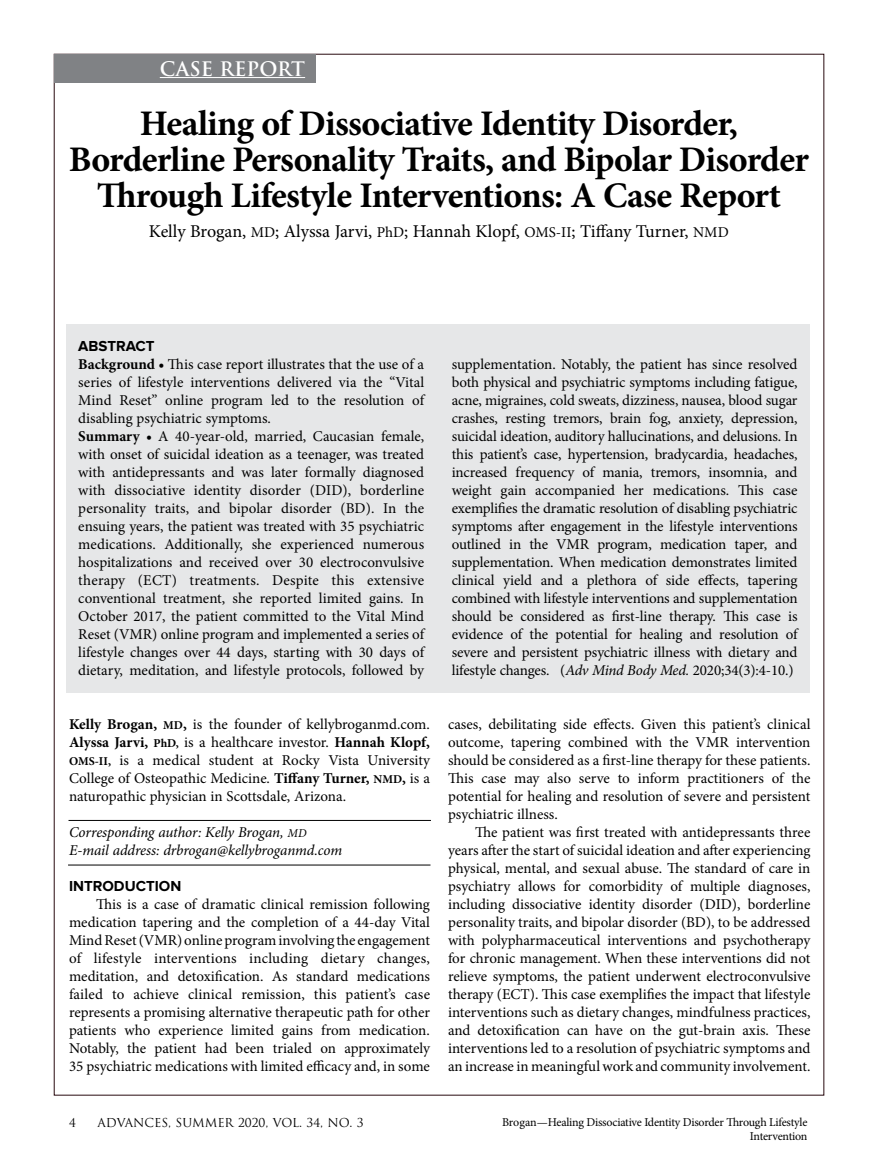
<style>
.page{position:relative;width:878px;height:1175px;background:#fff}
.page>*{position:absolute;margin:0;border:0;box-sizing:border-box;transform-origin:0 0}
.t1{font:700 36px/36px "Minion Pro";letter-spacing:-.02em;color:#000;text-align:center}
.t2{font:700 19.5px "Trajan Pro";color:#fff}
.t3{font:18px "Minion Pro";letter-spacing:-.005em;color:#000}
.t4{font:15px/18px "Minion Pro";color:#000;text-align:justify}
.t5{font:italic 15px/18px "Minion Pro";letter-spacing:-.01em;color:#000}
.t6{font:700 15px "Proxima Nova";color:#000}
.t7{font:12px/14.4px "Minion Pro";letter-spacing:-.02em;color:#000;text-align:right}
.t8{font:12px "Trajan Pro";color:#000}
.s1{font-size:15px}
.s2{font-weight:700}
.s3{font-style:italic}
.s4{font-weight:700;font-size:12px}
.s5{font-size:12px}
</style>
<div class="page">
<div style="left:66px;top:324px;width:743px;height:369px;background:#e6e7e8"></div>
<div style="left:54px;top:54px;width:261px;height:28px;background:#808285"></div>
<hr style="left:160px;top:77px;width:145px;height:1px;background:#fff">
<hr style="left:68px;top:820px;width:363px;height:1px;background:#000">
<hr style="left:68px;top:864px;width:362px;height:1px;background:#000">
<h2 class="t2" style="left:160px;top:56px;width:147px">CASE REPORT</h2>
<h1 class="t1" style="left:69px;top:105px;width:741px">Healing of Dissociative Identity Disorder,<br>Borderline Personality Traits, and Bipolar Disorder<br>Through Lifestyle Interventions: A Case Report</h1>
<p class="t3" style="left:149px;top:219px;width:581px">Kelly Brogan, <span class="s1">MD</span>; Alyssa Jarvi, <span class="s1">PhD</span>; Hannah Klopf, <span class="s1">OMS-II</span>; Tiffany Turner, <span class="s1">NMD</span></p>
<p class="t6" style="left:78px;top:337px;width:78px">ABSTRACT</p>
<p class="t4" style="left:78px;top:355px;width:347px;text-align:left"><span class="s2">Background •</span> This case report illustrates that the use of a series of lifestyle interventions delivered via the “Vital Mind Reset” online program led to the resolution of disabling psychiatric symptoms.<br><span class="s2">Summary •</span> A 40-year-old, married, Caucasian female, with onset of suicidal ideation as a teenager, was treated with antidepressants and was later formally diagnosed with dissociative identity disorder (DID), borderline personality traits, and bipolar disorder (BD). In the ensuing years, the patient was treated with 35 psychiatric medications. Additionally, she experienced numerous hospitalizations and received over 30 electroconvulsive therapy (ECT) treatments. Despite this extensive conventional treatment, she reported limited gains. In October 2017, the patient committed to the Vital Mind Reset (VMR) online program and implemented a series of lifestyle changes over 44 days, starting with 30 days of dietary, meditation, and lifestyle protocols, followed by</p>
<p class="t4" style="left:451px;top:355px;width:347px">supplementation. Notably, the patient has since resolved both physical and psychiatric symptoms including fatigue, acne, migraines, cold sweats, dizziness, nausea, blood sugar crashes, resting tremors, brain fog, anxiety, depression, suicidal ideation, auditory hallucinations, and delusions. In this patient’s case, hypertension, bradycardia, headaches, increased frequency of mania, tremors, insomnia, and weight gain accompanied her medications. This case exemplifies the dramatic resolution of disabling psychiatric symptoms after engagement in the lifestyle interventions outlined in the VMR program, medication taper, and supplementation. When medication demonstrates limited clinical yield and a plethora of side effects, tapering combined with lifestyle interventions and supplementation should be considered as first-line therapy. This case is evidence of the potential for healing and resolution of severe and persistent psychiatric illness with dietary and lifestyle changes. (<span class="s3">Adv Mind Body Med.</span> 2020;34(3):4-10.)</p>
<p class="t4" style="left:69px;top:715px;width:362px"><span class="s2">Kelly Brogan,</span> <span class="s4">MD</span><span class="s2">,</span> is the founder of kellybroganmd.com.<br><span class="s2">Alyssa Jarvi,</span> <span class="s4">PhD,</span> is a healthcare investor. <span class="s2">Hannah Klopf, </span><span class="s4">OMS-II,</span> is a medical student at Rocky Vista University College of Osteopathic Medicine. <span class="s2">Tiffany Turner,</span> <span class="s4">NMD</span><span class="s2">,</span> is a naturopathic physician in Scottsdale, Arizona.</p>
<p class="t5" style="left:69px;top:823px;width:275px">Corresponding author: Kelly Brogan, <span class="s5">MD<br></span>E-mail address: drbrogan@kellybroganmd.com</p>
<p class="t6" style="left:69px;top:877px;width:114px">INTRODUCTION</p>
<p class="t4" style="left:69px;top:895px;width:362px;text-indent:27px">This is a case of dramatic clinical remission following medication tapering and the completion of a 44-day Vital Mind Reset (VMR) online program involving the engagement of lifestyle interventions including dietary changes, meditation, and detoxification. As standard medications failed to achieve clinical remission, this patient’s case represents a promising alternative therapeutic path for other patients who experience limited gains from medication.<br>Notably, the patient had been trialed on approximately 35 psychiatric medications with limited efficacy and, in some</p>
<p class="t4" style="left:448px;top:715px;width:364px">cases, debilitating side effects. Given this patient’s clinical outcome, tapering combined with the VMR intervention should be considered as a first-line therapy for these patients.<br>This case may also serve to inform practitioners of the potential for healing and resolution of severe and persistent psychiatric illness.</p>
<p class="t4" style="left:448px;top:823px;width:364px;text-indent:27px">The patient was first treated with antidepressants three years after the start of suicidal ideation and after experiencing physical, mental, and sexual abuse. The standard of care in psychiatry allows for comorbidity of multiple diagnoses, including dissociative identity disorder (DID), borderline personality traits, and bipolar disorder (BD), to be addressed with polypharmaceutical interventions and psychotherapy for chronic management. When these interventions did not relieve symptoms, the patient underwent electroconvulsive therapy (ECT). This case exemplifies the impact that lifestyle interventions such as dietary changes, mindfulness practices, and detoxification can have on the gut-brain axis. These interventions led to a resolution of psychiatric symptoms and an increase in meaningful work and community involvement.</p>
<p class="t8" style="left:69px;top:1114px;width:8px">4</p>
<p class="t8" style="left:97px;top:1114px;width:268px">ADVANCES, SUMMER 2020, VOL. 34, NO. 3</p>
<p class="t7" style="left:502px;top:1115px;width:307px">Brogan—Healing Dissociative Identity Disorder Through Lifestyle<br>Intervention</p>
</div>
